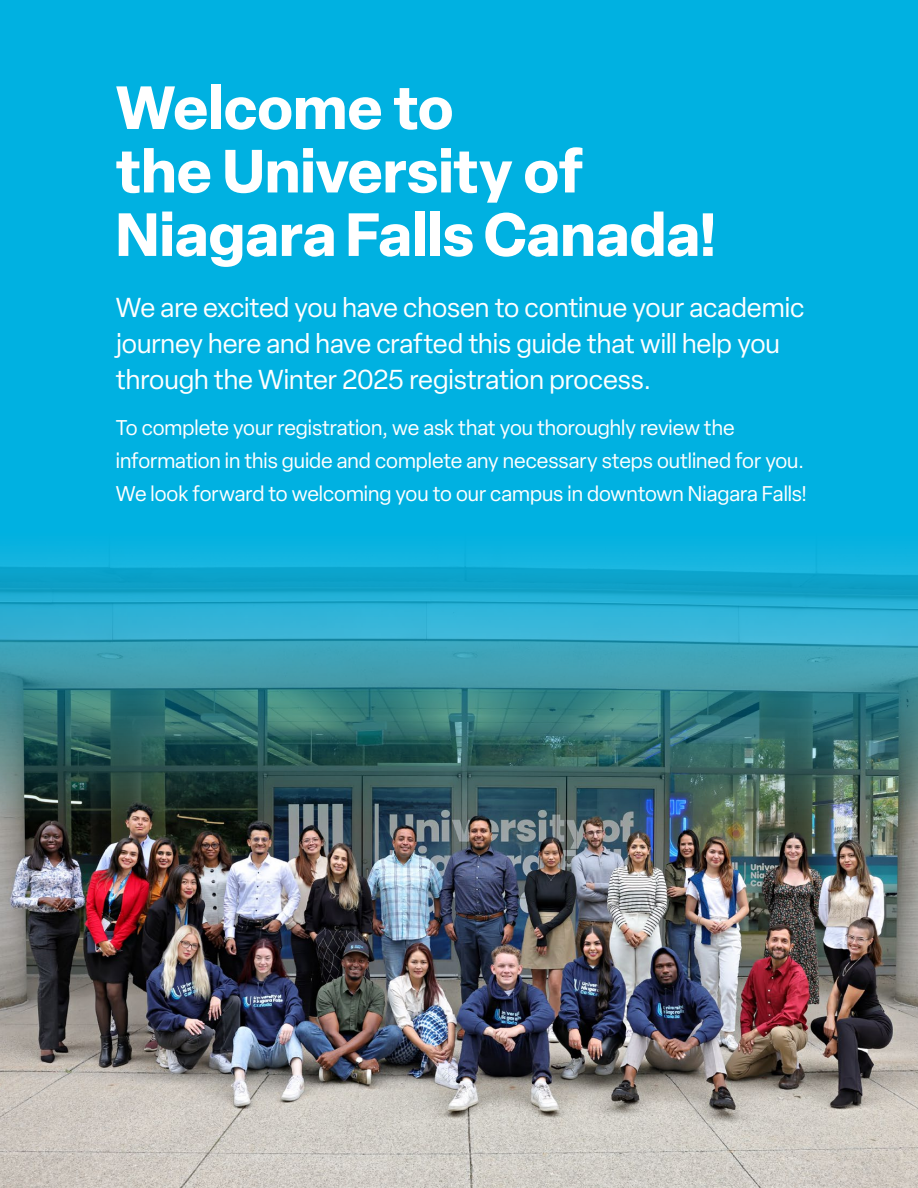
<style>
.page{position:relative;width:918px;height:1188px;background:#00b1e1}
.page>*{position:absolute;margin:0;border:0;box-sizing:border-box;transform-origin:0 0}
.t1{font:700 60px/63.4px "Elza";color:#fff}
.t2{font:27px/36px "Elza";color:#fff}
.t3{font:21px/33px "Elza";color:#fff}
</style>
<div class="page">
<hr style="left:917px;top:0;width:1px;height:1188px;background:#000">
<img style="left:0;top:530px;width:918px;height:658px">
<p class="t1" style="left:116px;top:74px;width:602px">Welcome to<br>the University of<br>Niagara Falls Canada!</p>
<p class="t2" style="left:116px;top:289px;width:690px">We are excited you have chosen to continue your academic journey here and have crafted this guide that will help you through the Winter 2025 registration process.</p>
<p class="t3" style="left:116px;top:411px;width:690px">To complete your registration, we ask that you thoroughly review the information in this guide and complete any necessary steps outlined for you.</p>
<p class="t3" style="left:116px;top:477px;width:692px">We look forward to welcoming you to our campus in downtown Niagara Falls!</p>
</div>
